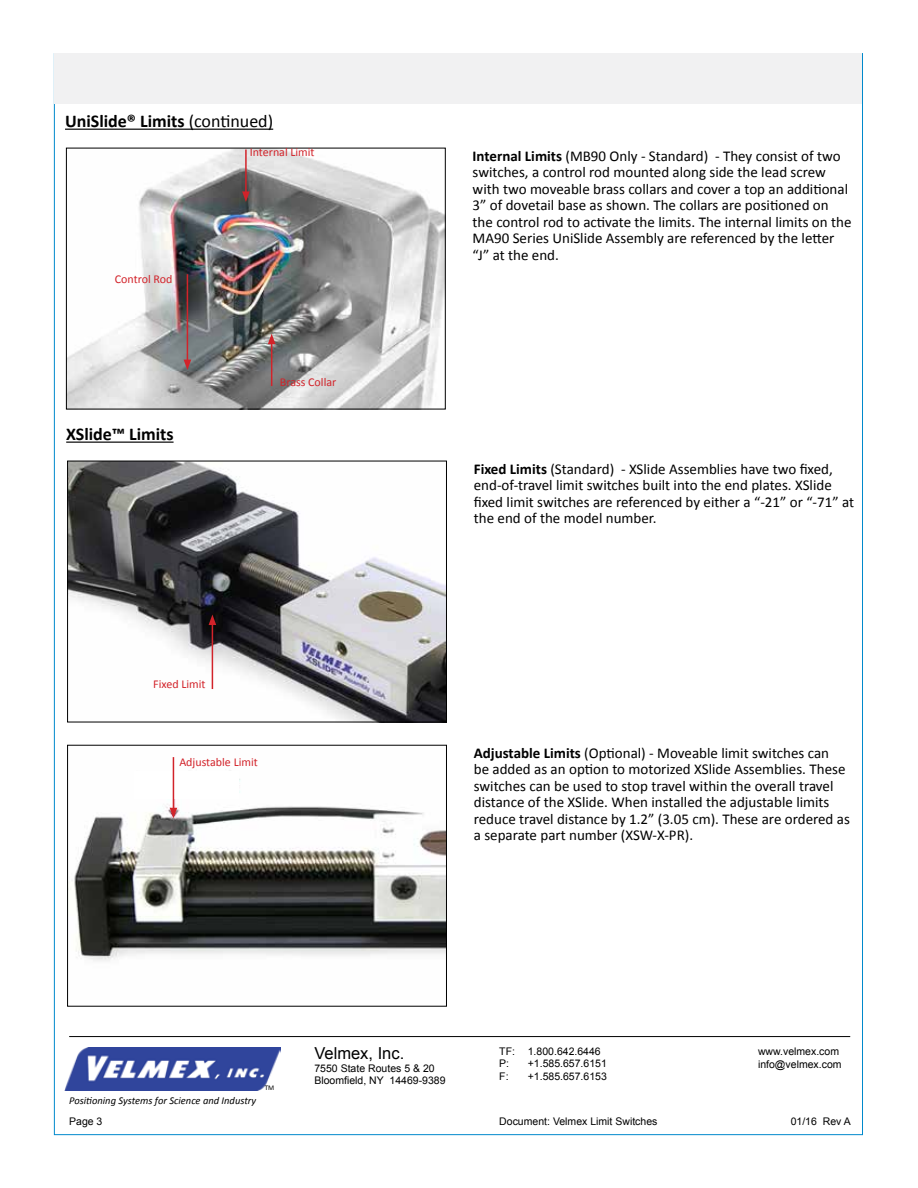
<style>
.page{position:relative;width:918px;height:1188px;background:#fff}
.page>*{position:absolute;margin:0;border:0;box-sizing:border-box;transform-origin:0 0}
.t1{font:700 18px "Calibri";color:#000}
.t2{font:16.5px "Arial";color:#000}
.t3{font:15px/16.5px "Calibri";color:#000}
.t4{font:12px "Calibri";color:#d2232a}
.t5{font:10.5px/12.6px "Arial";color:#000}
.t6{font:italic 10.5px "Calibri";color:#000}
.t7{font:7.2px "Calibri";color:#000}
.s1{font-weight:400}
.s2{font-weight:700}
</style>
<div class="page">
<div style="left:55px;top:53px;width:807px;height:51px;background:#f1f1f2"></div>
<img style="left:65px;top:1047px;width:215px;height:44px">
<hr style="left:69px;top:1036px;width:781px;height:1px;background:#000">
<hr style="left:65px;top:129px;width:208px;height:1px;background:#000">
<img style="left:68px;top:150px;width:376px;height:257px">
<div style="left:66px;top:148px;width:380px;height:261px;border:1px solid #000"></div>
<hr style="left:245px;top:150px;width:2px;height:44px;background:#d2232a">
<svg style="left:242px;top:191px;width:8px;height:11px"></svg>
<hr style="left:187px;top:274px;width:1px;height:88px;background:#d2232a">
<svg style="left:184px;top:360px;width:7px;height:10px"></svg>
<hr style="left:271px;top:342px;width:1px;height:44px;background:#d2232a">
<svg style="left:268px;top:334px;width:7px;height:10px"></svg>
<hr style="left:66px;top:442px;width:108px;height:1px;background:#000">
<img style="left:69px;top:463px;width:376px;height:257px">
<div style="left:67px;top:461px;width:380px;height:261px;border:1px solid #000"></div>
<hr style="left:212px;top:623px;width:1px;height:66px;background:#d2232a">
<svg style="left:209px;top:615px;width:7px;height:10px"></svg>
<img style="left:70px;top:757px;width:375px;height:204px">
<div style="left:67px;top:745px;width:380px;height:261px;border:1px solid #000"></div>
<div style="left:135px;top:771px;width:104px;height:27px;background:#fff"></div>
<hr style="left:173px;top:757px;width:1px;height:53px;background:#d2232a">
<svg style="left:170px;top:808px;width:7px;height:10px"></svg>
<p class="t1" style="left:65px;top:110px;width:210px">UniSlide® Limits <span class="s1">(continued)</span></p>
<p class="t4" style="left:115px;top:272px;width:59px">Control Rod</p>
<p class="t1" style="left:66px;top:423px;width:109px">XSlide™ Limits</p>
<p class="t4" style="left:250px;top:144px;width:66px">Internal Limit</p>
<p class="t4" style="left:280px;top:374px;width:58px">Brass Collar</p>
<p class="t4" style="left:153px;top:676px;width:54px">Fixed Limit</p>
<p class="t4" style="left:179px;top:755px;width:80px">Adjustable Limit</p>
<p class="t3" style="left:473px;top:148px;width:380px"><span class="s2">Internal Limits</span> (MB90 Only - Standard) - They consist of two switches, a control rod mounted along side the lead screw with two moveable brass collars and cover a top an additional 3” of dovetail base as shown. The collars are positioned on the control rod to activate the limits. The internal limits on the MA90 Series UniSlide Assembly are referenced by the letter “J” at the end.</p>
<p class="t3" style="left:474px;top:461px;width:382px"><span class="s2">Fixed Limits</span> (Standard) - XSlide Assemblies have two fixed, end-of-travel limit switches built into the end plates. XSlide fixed limit switches are referenced by either a “-21” or “-71” at the end of the model number.</p>
<p class="t3" style="left:474px;top:745px;width:378px"><span class="s2">Adjustable Limits</span> (Optional) - Moveable limit switches can<br>be added as an option to motorized XSlide Assemblies. These switches can be used to stop travel within the overall travel distance of the XSlide. When installed the adjustable limits reduce travel distance by 1.2” (3.05 cm). These are ordered as a separate part number (XSW-X-PR).</p>
<p class="t6" style="left:69px;top:1093px;width:189px">Positioning Systems for Science and Industry</p>
<p class="t7" style="left:265px;top:1083px;width:11px">TM</p>
<p class="t2" style="left:314px;top:1042px;width:91px">Velmex, Inc.</p>
<p class="t5" style="left:314px;top:1062px;width:133px">7550 State Routes 5 &amp; 20<br>Bloomfield, NY 14469-9389</p>
<p class="t5" style="left:499px;top:1045px;width:103px">TF: 1.800.642.6446<br>P:</p>
<p class="t5" style="left:528px;top:1057px;width:81px">+1.585.657.6151</p>
<p class="t5" style="left:499px;top:1070px;width:11px">F:</p>
<p class="t5" style="left:528px;top:1070px;width:81px">+1.585.657.6153</p>
<p class="t5" style="left:758px;top:1045px;width:85px">www.velmex.com info@velmex.com</p>
<p class="t5" style="left:69px;top:1115px;width:35px">Page 3</p>
<p class="t5" style="left:499px;top:1115px;width:160px">Document: Velmex Limit Switches</p>
<p class="t5" style="left:791px;top:1115px;width:62px">01/16 Rev A</p>
</div>
